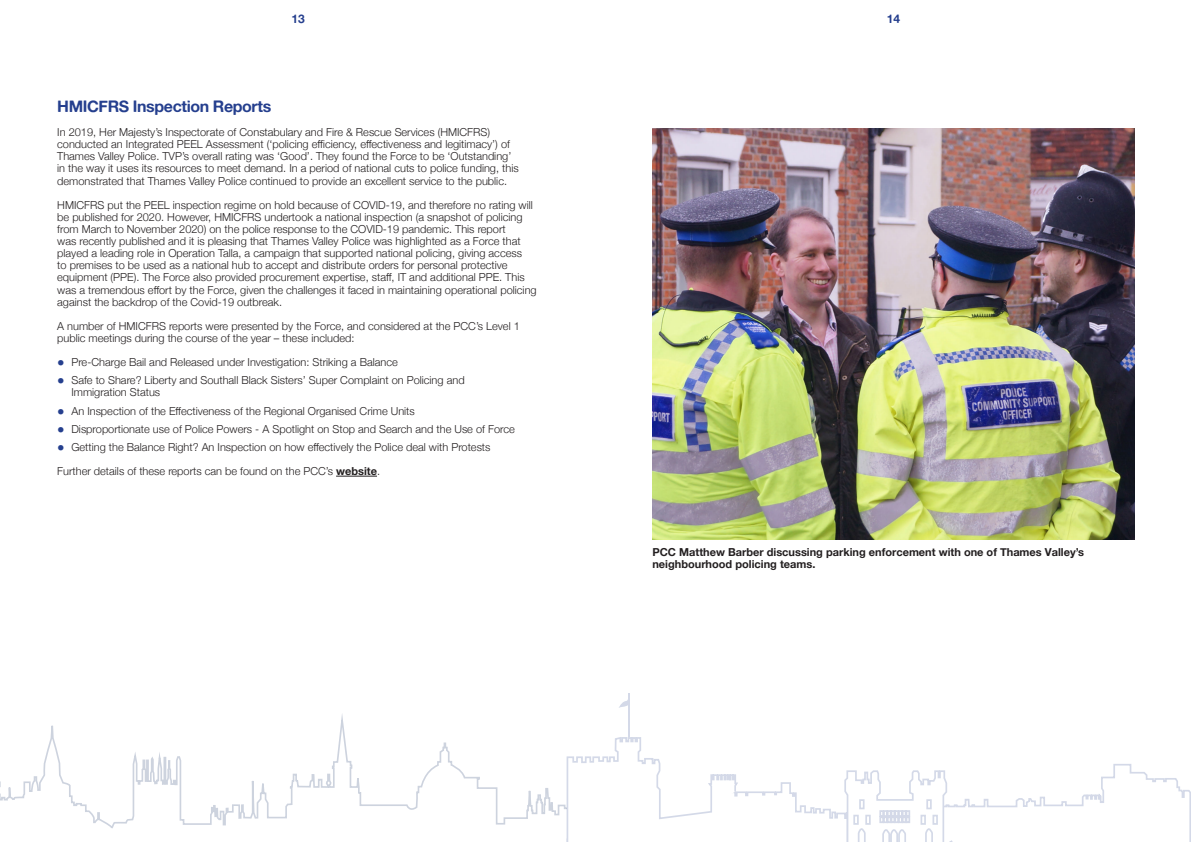
<style>
.page{position:relative;width:1191px;height:842px;background:#fff}
.page>*{position:absolute;margin:0;border:0;box-sizing:border-box;transform-origin:0 0}
.t1{font:16px "Alte Haas Grotesk Bold";letter-spacing:-.025em;color:#253f8e}
.t2{font:12px "Alte Haas Grotesk Bold";color:#253f8e}
.t3{font:300 11px/12.1px "Helvetica Neue";color:#231f20}
.t4{font:700 11px/12px "Helvetica Neue";color:#231f20}
.s1{font-size:15px;color:#253f8e}
.s2{font-weight:700}
</style>
<div class="page">
<hr style="left:336px;top:476px;width:41px;height:1px;background:#231f20">
<img style="left:652px;top:128px;width:482px;height:412px">
<svg style="left:0;top:714px;width:566px;height:115px"></svg>
<svg style="left:739px;top:764px;width:452px;height:78px"></svg>
<svg style="left:843px;top:769px;width:112px;height:73px"></svg>
<hr style="left:628px;top:693px;width:1px;height:55px;background:#24418a">
<svg style="left:619px;top:693px;width:11px;height:17px"></svg>
<svg style="left:566px;top:736px;width:173px;height:106px"></svg>
<p class="t2" style="left:292px;top:12px;width:15px">13</p>
<p class="t2" style="left:887px;top:12px;width:15px">14</p>
<p class="t1" style="left:57px;top:96px;width:215px">HMICFRS Inspection Reports</p>
<p class="t3" style="left:57px;top:125px;width:463px">In 2019, Her Majesty’s Inspectorate of Constabulary and Fire &amp; Rescue Services (HMICFRS) conducted an Integrated PEEL Assessment (‘policing efficiency, effectiveness and legitimacy’) of Thames Valley Police. TVP’s overall rating was ‘Good’. They found the Force to be ‘Outstanding’ in the way it uses its resources to meet demand. In a period of national cuts to police funding, this demonstrated that Thames Valley Police continued to provide an excellent service to the public.</p>
<p class="t3" style="left:57px;top:198px;width:481px">HMICFRS put the PEEL inspection regime on hold because of COVID-19, and therefore no rating will be published for 2020. However, HMICFRS undertook a national inspection (a snapshot of policing from March to November 2020) on the police response to the COVID-19 pandemic. This report<br>was recently published and it is pleasing that Thames Valley Police was highlighted as a Force that played a leading role in Operation Talla, a campaign that supported national policing, giving access<br>to premises to be used as a national hub to accept and distribute orders for personal protective equipment (PPE). The Force also provided procurement expertise, staff, IT and additional PPE. This was a tremendous effort by the Force, given the challenges it faced in maintaining operational policing against the backdrop of the Covid-19 outbreak.</p>
<p class="t3" style="left:57px;top:319px;width:464px">A number of HMICFRS reports were presented by the Force, and considered at the PCC’s Level 1 public meetings during the course of the year – these included:</p>
<p class="t3" style="left:57px;top:355px;width:342px"><span class="s1">•</span> Pre-Charge Bail and Released under Investigation: Striking a Balance</p>
<p class="t3" style="left:71px;top:373px;width:395px;text-indent:-14px"><span class="s1">•</span> Safe to Share? Liberty and Southall Black Sisters’ Super Complaint on Policing and<br>Immigration Status</p>
<p class="t3" style="left:57px;top:404px;width:359px"><span class="s1">•</span> An Inspection of the Effectiveness of the Regional Organised Crime Units</p>
<p class="t3" style="left:57px;top:422px;width:459px"><span class="s1">•</span> Disproportionate use of Police Powers - A Spotlight on Stop and Search and the Use of Force</p>
<p class="t3" style="left:57px;top:440px;width:435px"><span class="s1">•</span> Getting the Balance Right? An Inspection on how effectively the Police deal with Protests</p>
<p class="t3" style="left:57px;top:464px;width:324px">Further details of these reports can be found on the PCC’s <span class="s2">website</span>.</p>
<p class="t4" style="left:652px;top:546px;width:433px">PCC Matthew Barber discussing parking enforcement with one of Thames Valley’s neighbourhood policing teams.</p>
</div>
